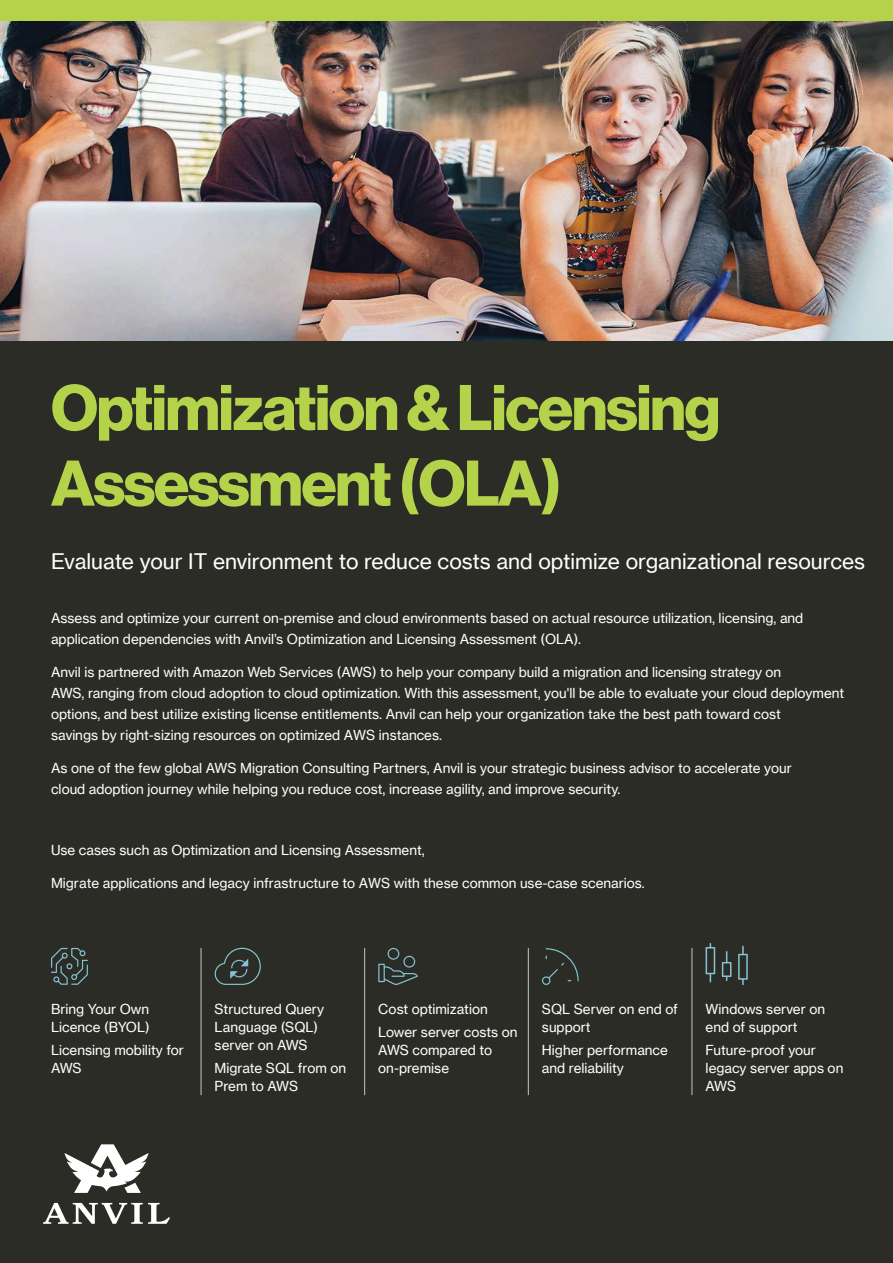
<style>
.page{position:relative;width:893px;height:1263px;background:#2c2c27}
.page>*{position:absolute;margin:0;border:0;box-sizing:border-box;transform-origin:0 0}
.t1{font:63px/75.6px "N Haas Grotesk DS Pro 75 Bd";letter-spacing:-.025em;color:#b4d34a}
.t2{font:21px "N Haas Grotesk TX Pro 55 Rg";color:#fff}
.t3{font:13.5px/18px "N Haas Grotesk TX Pro 55 Rg";color:#fff}
</style>
<div class="page">
<div style="left:0;top:0;width:893px;height:21px;background:#b4d34a"></div>
<hr style="left:201px;top:948px;width:1px;height:147px;background:#c6c5c5">
<hr style="left:364px;top:948px;width:1px;height:147px;background:#c6c5c5">
<hr style="left:528px;top:948px;width:1px;height:147px;background:#c6c5c5">
<hr style="left:692px;top:948px;width:1px;height:147px;background:#c6c5c5">
<svg style="left:51px;top:948px;width:37px;height:37px"></svg>
<svg style="left:65px;top:1144px;width:83px;height:49px"></svg>
<svg style="left:43px;top:1203px;width:127px;height:21px"></svg>
<svg style="left:214px;top:948px;width:47px;height:37px"></svg>
<svg style="left:378px;top:948px;width:40px;height:37px"></svg>
<svg style="left:542px;top:948px;width:37px;height:37px"></svg>
<svg style="left:706px;top:943px;width:42px;height:42px"></svg>
<img style="left:0;top:21px;width:893px;height:319px">
<h1 class="t1" style="left:51px;top:371px;width:671px">Optimization &amp; Licensing<br>Assessment (OLA)</h1>
<h2 class="t2" style="left:51px;top:549px;width:816px">Evaluate your IT environment to reduce costs and optimize organizational resources</h2>
<p class="t3" style="left:51px;top:607px;width:754px;line-height:21px">Assess and optimize your current on-premise and cloud environments based on actual resource utilization, licensing, and application dependencies with Anvil’s Optimization and Licensing Assessment (OLA).</p>
<p class="t3" style="left:51px;top:661px;width:795px;line-height:21px">Anvil is partnered with Amazon Web Services (AWS) to help your company build a migration and licensing strategy on<br>AWS, ranging from cloud adoption to cloud optimization. With this assessment, you'll be able to evaluate your cloud deployment options, and best utilize existing license entitlements. Anvil can help your organization take the best path toward cost<br>savings by right-sizing resources on optimized AWS instances.</p>
<p class="t3" style="left:51px;top:757px;width:742px;line-height:21px">As one of the few global AWS Migration Consulting Partners, Anvil is your strategic business advisor to accelerate your cloud adoption journey while helping you reduce cost, increase agility, and improve security.</p>
<p class="t3" style="left:51px;top:841px;width:375px">Use cases such as Optimization and Licensing Assessment,</p>
<p class="t3" style="left:51px;top:874px;width:595px">Migrate applications and legacy infrastructure to AWS with these common use-case scenarios.</p>
<p class="t3" style="left:51px;top:1000px;width:100px">Bring Your Own<br>Licence (BYOL)</p>
<p class="t3" style="left:51px;top:1041px;width:135px">Licensing mobility for<br>AWS</p>
<p class="t3" style="left:215px;top:1000px;width:111px">Structured Query<br>Language (SQL) server on AWS</p>
<p class="t3" style="left:215px;top:1059px;width:133px">Migrate SQL from on<br>Prem to AWS</p>
<p class="t3" style="left:378px;top:998px;width:141px;line-height:22.5px">Cost optimization<br>Lower server costs on</p>
<p class="t3" style="left:378px;top:1041px;width:115px">AWS compared to on-premise</p>
<p class="t3" style="left:542px;top:1000px;width:138px">SQL Server on end of support</p>
<p class="t3" style="left:542px;top:1041px;width:128px">Higher performance and reliability</p>
<p class="t3" style="left:706px;top:1000px;width:121px">Windows server on end of support</p>
<p class="t3" style="left:706px;top:1041px;width:139px">Future-proof your legacy server apps on<br>AWS</p>
</div>
